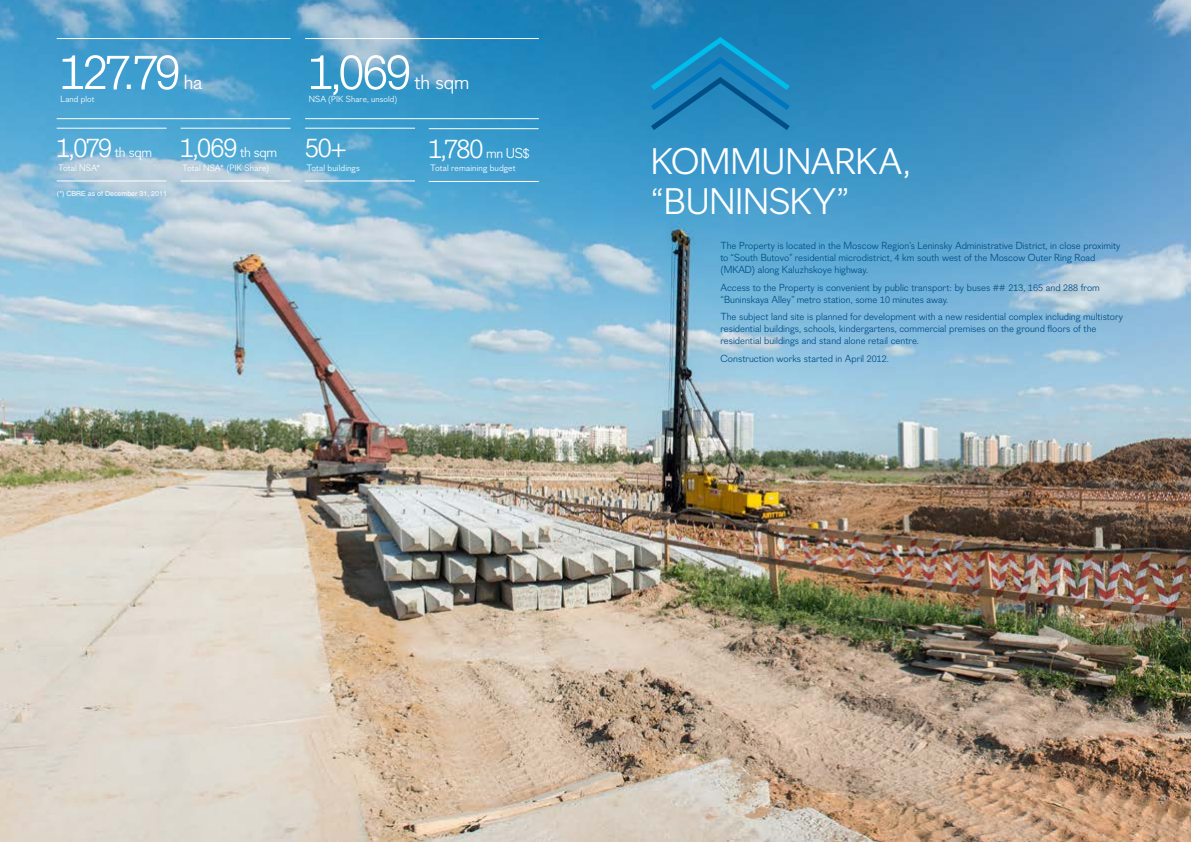
<style>
.page{position:relative;width:1191px;height:842px;background:#fff}
.page>*{position:absolute;margin:0;border:0;box-sizing:border-box;transform-origin:0 0}
.t1{font:51px "Figgins Sans";color:#fff}
.t2{font:36px "Figgins Sans";letter-spacing:-.005em;color:#fff}
.t3{font:28px "Figgins Sans";color:#fff}
.t4{font:20px "Figgins Sans";letter-spacing:-.005em;color:#fff}
.t5{font:10px/12px "Figgins Sans";color:#004e86}
.t6{font:9px "Figgins Sans";letter-spacing:.01em;color:#fff}
.t7{font:8.6px "Figgins Sans";letter-spacing:.015em;color:#fff}
.t8{font:7px "Helios C";color:#fff}
.s1{font-size:14px}
</style>
<div class="page">
<img style="left:0;top:0;width:1191px;height:842px">
<svg style="left:645px;top:34px;width:150px;height:101px;background:#1d84bb"></svg>
<hr style="left:57px;top:38px;width:233px;height:1px;background:#fff">
<hr style="left:305px;top:38px;width:234px;height:1px;background:#fff">
<hr style="left:57px;top:118px;width:233px;height:1px;background:#fff">
<hr style="left:305px;top:118px;width:234px;height:1px;background:#fff">
<hr style="left:57px;top:128px;width:110px;height:1px;background:#fff">
<hr style="left:57px;top:181px;width:110px;height:1px;background:#fff">
<hr style="left:181px;top:128px;width:109px;height:1px;background:#fff">
<hr style="left:181px;top:181px;width:109px;height:1px;background:#fff">
<hr style="left:305px;top:128px;width:110px;height:1px;background:#fff">
<hr style="left:305px;top:181px;width:110px;height:1px;background:#fff">
<hr style="left:429px;top:128px;width:109px;height:1px;background:#fff">
<hr style="left:429px;top:181px;width:110px;height:1px;background:#fff">
<p class="t1" style="left:60px;top:41px;width:122px">127.79</p>
<p class="t4" style="left:184px;top:70px;width:21px">ha</p>
<p class="t7" style="left:60px;top:94px;width:35px">Land plot</p>
<p class="t1" style="left:309px;top:41px;width:104px">1,069</p>
<p class="t4" style="left:414px;top:70px;width:57px">th sqm</p>
<p class="t7" style="left:309px;top:94px;width:90px">NSA (PIK Share, unsold)</p>
<p class="t3" style="left:57px;top:131px;width:97px">1,079 <span class="s1">th sqm</span></p>
<p class="t6" style="left:58px;top:162px;width:43px">Total NSA*</p>
<p class="t8" style="left:57px;top:189px;width:111px">(*) CBRE as of December 31, 2011</p>
<p class="t3" style="left:181px;top:131px;width:98px">1,069 <span class="s1">th sqm</span></p>
<p class="t6" style="left:182px;top:162px;width:88px">Total NSA* (PIK Share)</p>
<p class="t3" style="left:305px;top:131px;width:43px">50+</p>
<p class="t6" style="left:306px;top:162px;width:55px">Total buildings</p>
<p class="t3" style="left:429px;top:131px;width:103px">1,780 <span class="s1">mn US$</span></p>
<p class="t6" style="left:430px;top:163px;width:87px">Total remaining budget</p>
<p class="t2" style="left:651px;top:140px;width:261px">KOMMUNARKA,</p>
<p class="t2" style="left:651px;top:180px;width:200px">“BUNINSKY”</p>
<p class="t5" style="left:720px;top:240px;width:401px">The Property is located in the Moscow Region’s Leninsky Administrative District, in close proximity to “South Butovo” residential microdistrict, 4 km south west of the Moscow Outer Ring Road (MKAD) along Kaluzhskoye highway.</p>
<p class="t5" style="left:720px;top:281px;width:381px">Access to the Property is convenient by public transport: by buses ## 213, 165 and 288 from “Buninskaya Alley” metro station, some 10 minutes away.</p>
<p class="t5" style="left:720px;top:311px;width:404px">The subject land site is planned for development with a new residential complex including multistory residential buildings, schools, kindergartens, commercial premises on the ground floors of the residential buildings and stand alone retail centre.</p>
<p class="t5" style="left:720px;top:353px;width:170px">Construction works started in April 2012.</p>
</div>
